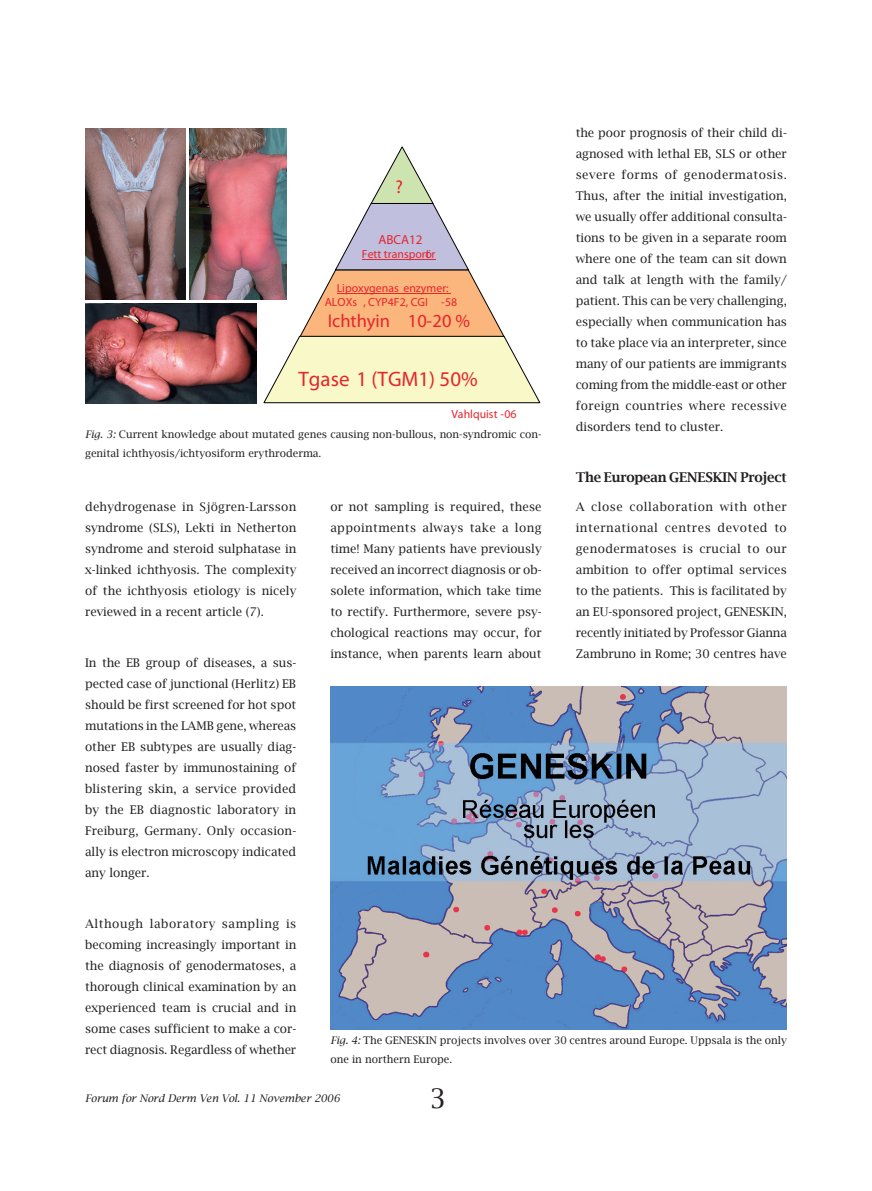
<style>
.page{position:relative;width:872px;height:1191px;background:#fff}
.page>*{position:absolute;margin:0;border:0;box-sizing:border-box;transform-origin:0 0}
.t1{font:21px "Times New Roman";color:#e6252d}
.t2{font:18.45px "Times New Roman";color:#e6252d}
.t3{font:600 13.5px "Lucida Bright";letter-spacing:-.015em;color:#231f20}
.t4{font:13.05px "Times New Roman";color:#e6252d}
.t5{font:12px/21px "Lucida Bright";color:#231f20;text-align:justify}
.t6{font:11.85px/14.2px "Times New Roman";color:#e6252d;text-align:center}
.t7{font:10.5px/19.5px "Lucida Bright";color:#231f20}
.t8{font:italic 10.5px "Lucida Bright";color:#231f20}
.s1{font-style:italic}
</style>
<div class="page">
<img style="left:85px;top:128px;width:101px;height:171px">
<img style="left:189px;top:128px;width:97px;height:171px">
<svg style="left:263px;top:146px;width:277px;height:257px"></svg>
<hr style="left:337px;top:293px;width:113px;height:1px;background:#e6252d">
<hr style="left:362px;top:260px;width:73px;height:1px;background:#e6252d">
<img style="left:85px;top:303px;width:171px;height:101px">
<img style="left:330px;top:686px;width:457px;height:343px">
<h2 class="t2" style="left:395px;top:175px;width:9px">?</h2>
<p class="t4" style="left:378px;top:231px;width:46px">ABCA12</p>
<p class="t6" style="left:362px;top:247px;width:75px">Fett transportör</p>
<p class="t6" style="left:325px;top:281px;width:134px">Lipoxygenas enzymer:<br>ALOXs , CYP4F2, CGI -58</p>
<h2 class="t2" style="left:328px;top:309px;width:144px">Ichthyin 10-20 %</h2>
<h1 class="t1" style="left:298px;top:366px;width:181px">Tgase 1 (TGM1) 50%</h1>
<p class="t6" style="left:451px;top:406px;width:67px">Vahlquist -06</p>
<p class="t7" style="left:85px;top:424px;width:458px"><span class="s1">Fig. 3:</span> Current knowledge about mutated genes causing non-bullous, non-syndromic con&shy;genital ichthyosis/ichtyosiform erythroderma.</p>
<p class="t5" style="left:575px;top:122px;width:213px">the poor prognosis of their child di&shy;agnosed with lethal EB, SLS or other severe forms of genodermatosis.<br>Thus, after the initial investigation, we usually offer additional consulta&shy;tions to be given in a separate room where one of the team can sit down and talk at length with the family/ patient. This can be very challenging, especially when communication has to take place via an interpreter, since many of our patients are immigrants coming from the middle-east or other foreign countries where recessive disorders tend to cluster.</p>
<p class="t5" style="left:85px;top:496px;width:213px">dehydrogenase in Sjögren-Larsson syndrome (SLS), Lekti in Netherton syndrome and steroid sulphatase in x-linked ichthyosis. The complexity of the ichthyosis etiology is nicely reviewed in a recent article (7).</p>
<p class="t5" style="left:85px;top:652px;width:213px">In the EB group of diseases, a sus&shy;pected case of junctional (Herlitz) EB should be first screened for hot spot mutations in the LAMB gene, whereas other EB subtypes are usually diag&shy;nosed faster by immunostaining of blistering skin, a service provided by the EB diagnostic laboratory in Freiburg, Germany. Only occasion&shy;ally is electron microscopy indicated any longer.</p>
<p class="t5" style="left:85px;top:913px;width:213px">Although laboratory sampling is becoming increasingly important in the diagnosis of genodermatoses, a thorough clinical examination by an experienced team is crucial and in some cases sufficient to make a cor&shy;rect diagnosis. Regardless of whether</p>
<p class="t5" style="left:330px;top:496px;width:213px">or not sampling is required, these appointments always take a long time! Many patients have previously received an incorrect diagnosis or ob&shy;solete information, which take time to rectify. Furthermore, severe psy&shy;chological reactions may occur, for instance, when parents learn about</p>
<p class="t3" style="left:575px;top:469px;width:213px">The European GENESKIN Project</p>
<p class="t5" style="left:575px;top:496px;width:213px">A close collaboration with other international centres devoted to genodermatoses is crucial to our ambition to offer optimal services to the patients. This is facilitated by an EU-sponsored project, GENESKIN, recently initiated by Professor Gianna Zambruno in Rome; 30 centres have</p>
<p class="t7" style="left:330px;top:1030px;width:458px"><span class="s1">Fig. 4:</span> The GENESKIN projects involves over 30 centres around Europe. Uppsala is the only one in northern Europe.</p>
<p class="t8" style="left:85px;top:1092px;width:256px">Forum for Nord Derm Ven Vol. 11 November 2006</p>
</div>
